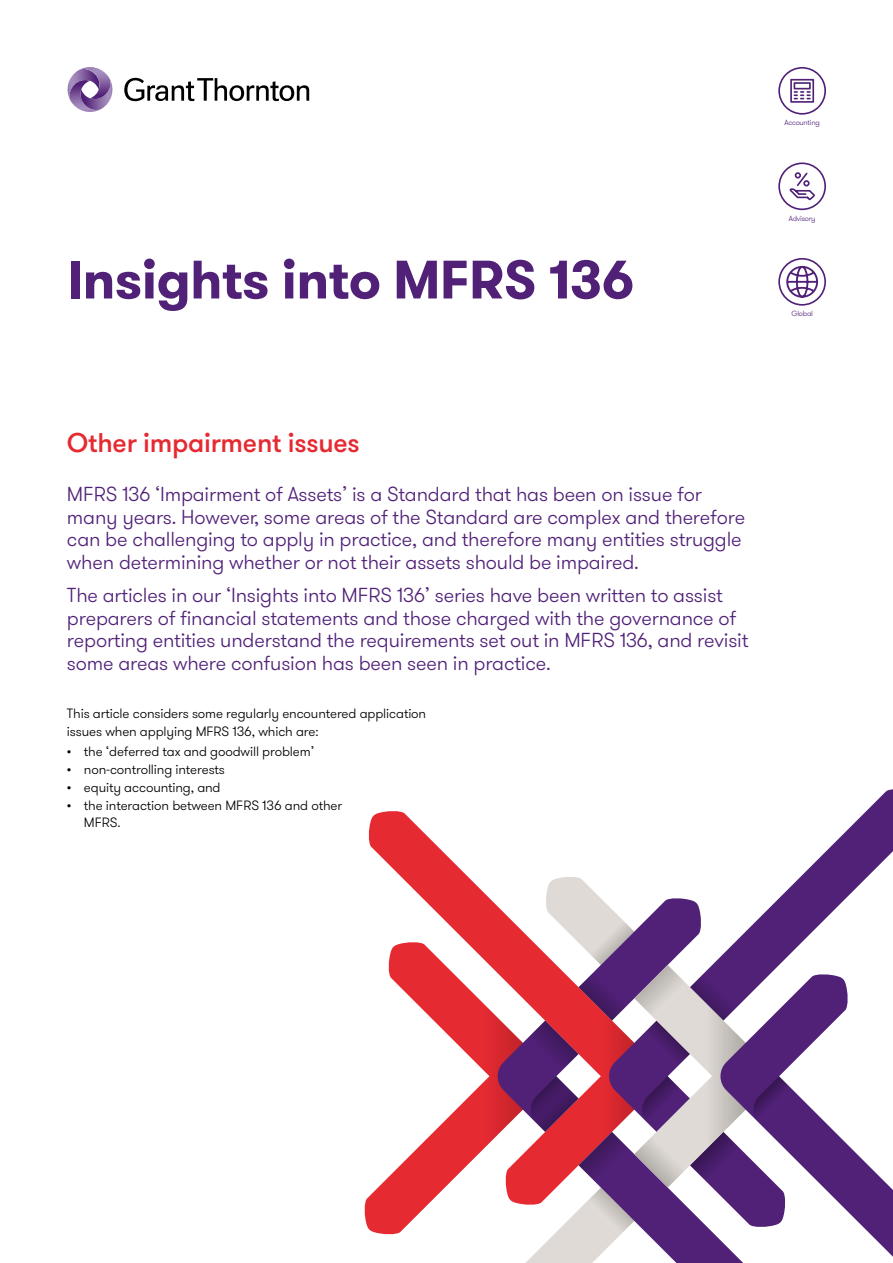
<style>
.page{position:relative;width:893px;height:1263px;background:#fff}
.page>*{position:absolute;margin:0;border:0;box-sizing:border-box;transform-origin:0 0}
.t1{font:700 54px "GT Walsheim Pro";letter-spacing:-.01em;color:#512178}
.t2{font:500 27px "GT Walsheim Pro";letter-spacing:-.01em;color:#e62a32}
.t3{font:300 20.25px/22.5px "GT Walsheim Pro";letter-spacing:-.01em;color:#512178}
.t4{font:300 13.5px/16.2px "GT Walsheim Pro";letter-spacing:-.01em;color:#000}
.t5{font:300 7.5px "GT Walsheim Pro";letter-spacing:-.03em;color:#512178}
</style>
<div class="page">
<svg style="left:778px;top:67px;width:48px;height:48px"></svg>
<svg style="left:778px;top:258px;width:48px;height:48px"></svg>
<svg style="left:778px;top:162px;width:48px;height:48px"></svg>
<svg style="left:124px;top:78px;width:185px;height:23px"></svg>
<hr style="left:128px;top:112px;width:181px;height:1px;background:#512178">
<svg style="left:67px;top:67px;width:46px;height:45px"></svg>
<svg style="left:368px;top:811px;width:99px;height:74px;fill:#e62a32"></svg>
<svg style="left:365px;top:942px;width:44px;height:293px"></svg>
<svg style="left:798px;top:789px;width:95px;height:157px"></svg>
<svg style="left:798px;top:974px;width:95px;height:283px"></svg>
<svg style="left:409px;top:876px;width:389px;height:387px"></svg>
<h1 class="t1" style="left:67px;top:244px;width:569px">Insights into MFRS 136</h1>
<p class="t5" style="left:785px;top:118px;width:37px">Accounting</p>
<p class="t5" style="left:789px;top:213px;width:28px">Advisory</p>
<p class="t5" style="left:791px;top:309px;width:23px">Global</p>
<h2 class="t2" style="left:67px;top:426px;width:294px">Other impairment issues</h2>
<p class="t3" style="left:67px;top:483px;width:680px">MFRS 136 ‘Impairment of Assets’ is a Standard that has been on issue for many years. However, some areas of the Standard are complex and therefore can be challenging to apply in practice, and therefore many entities struggle when determining whether or not their assets should be impaired.</p>
<p class="t3" style="left:67px;top:584px;width:683px">The articles in our ‘Insights into MFRS 136’ series have been written to assist preparers of financial statements and those charged with the governance of reporting entities understand the requirements set out in MFRS 136, and revisit some areas where confusion has been seen in practice.</p>
<p class="t4" style="left:67px;top:705px;width:361px;line-height:18px">This article considers some regularly encountered application issues when applying MFRS 136, which are:</p>
<p class="t4" style="left:67px;top:744px;width:249px">• the ‘deferred tax and goodwill problem’</p>
<p class="t4" style="left:67px;top:762px;width:160px">• non-controlling interests</p>
<p class="t4" style="left:67px;top:780px;width:155px">• equity accounting, and</p>
<p class="t4" style="left:84px;top:798px;width:260px;text-indent:-17px">• the interaction between MFRS 136 and other<br>MFRS.</p>
</div>
